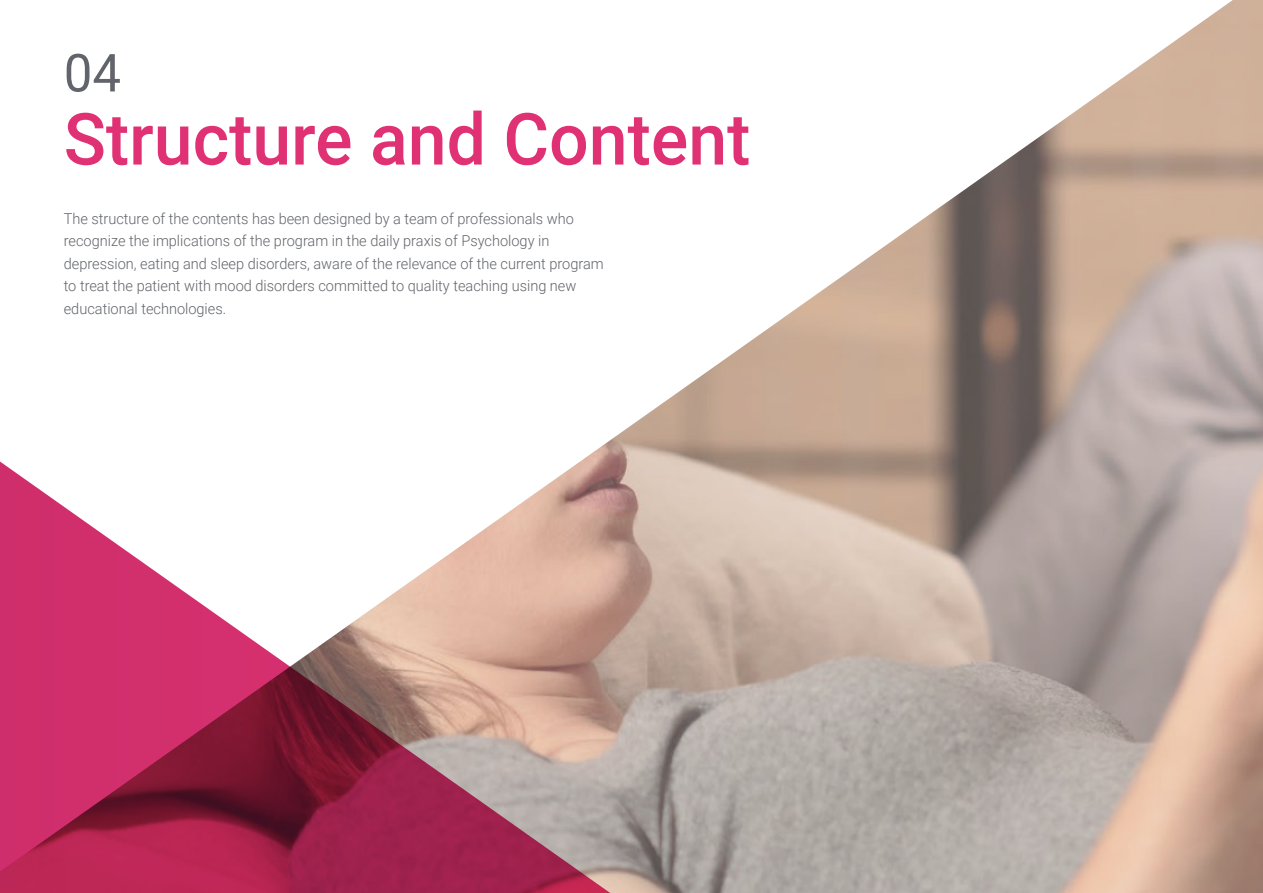
<style>
.page{position:relative;width:1263px;height:893px;background:#fff}
.page>*{position:absolute;margin:0;border:0;box-sizing:border-box;transform-origin:0 0}
.t1{font:500 72px "Roboto";color:#df3174}
.t2{font:52.5px "Roboto";color:#61646a}
.t3{font:300 15px/22.5px "Roboto";color:#61646a}
</style>
<div class="page">
<img style="left:602px;top:0;width:661px;height:893px">
<svg style="left:0;top:446px;width:640px;height:447px"></svg>
<h2 class="t2" style="left:64px;top:36px;width:59px">04</h2>
<h1 class="t1" style="left:64px;top:89px;width:688px">Structure and Content</h1>
<p class="t3" style="left:64px;top:207px;width:541px">The structure of the contents has been designed by a team of professionals who recognize the implications of the program in the daily praxis of Psychology in depression, eating and sleep disorders, aware of the relevance of the current program to treat the patient with mood disorders committed to quality teaching using new educational technologies.</p>
</div>
